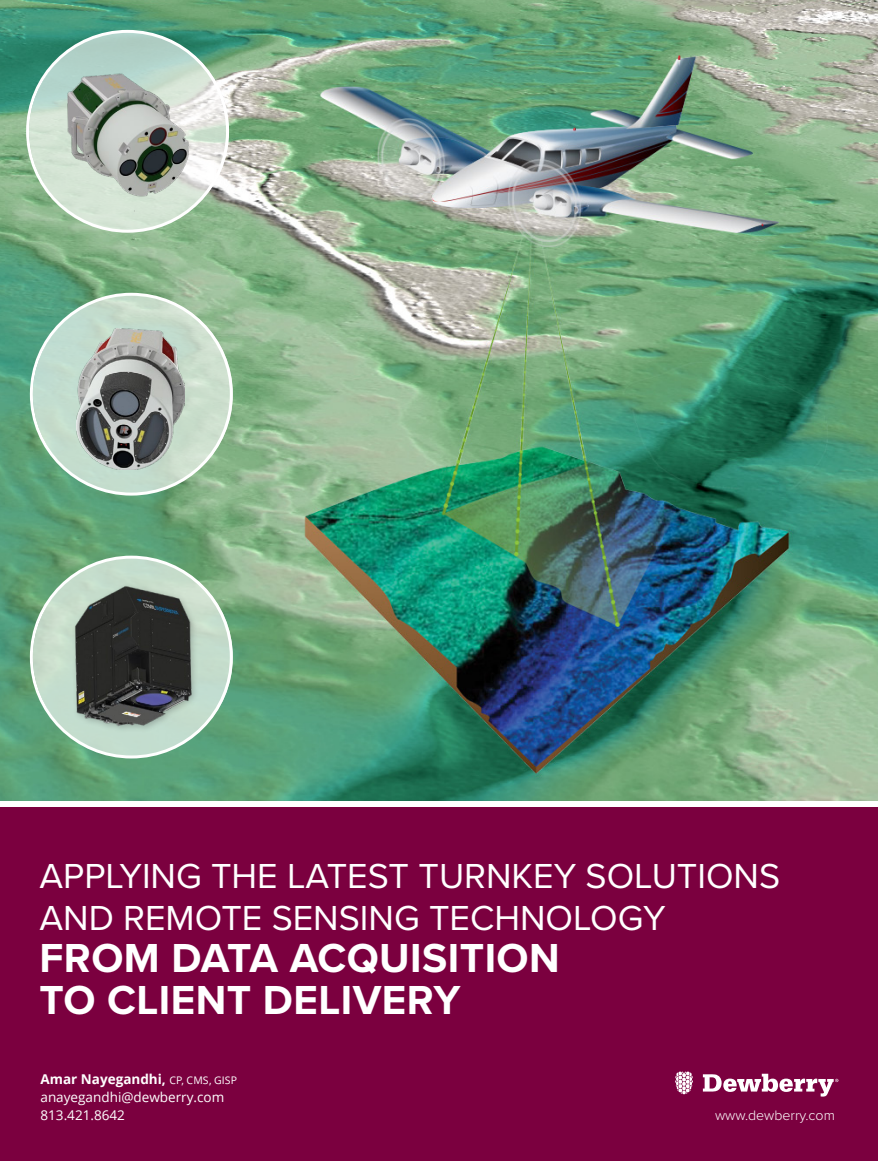
<style>
.page{position:relative;width:878px;height:1161px;background:#fff}
.page>*{position:absolute;margin:0;border:0;box-sizing:border-box;transform-origin:0 0}
.t1{font:700 42px/42px "Proxima Nova";letter-spacing:.01em;color:#fff}
.t2{font:36px/42px "Proxima Nova";color:#fff}
.t3{font:300 14.25px "Proxima Nova";color:#fff}
.t4{font:13.5px/18px "Open Sans";color:#fff}
.s1{font-weight:700}
.s2{font-size:10.5px}
</style>
<div class="page">
<div style="left:0;top:807px;width:878px;height:354px;background:#7b003f"></div>
<svg style="left:675px;top:1072px;width:18px;height:22px"></svg>
<svg style="left:702px;top:1074px;width:136px;height:23px"></svg>
<img style="left:0;top:0;width:878px;height:801px">
<svg style="left:29px;top:31px;width:200px;height:200px;background:#c3dbd0"></svg>
<svg style="left:33px;top:294px;width:200px;height:200px;background:#cadfd0"></svg>
<svg style="left:33px;top:557px;width:200px;height:200px;background:#c9dfd0"></svg>
<div style="left:71px;top:582px;width:128px;height:151px;background:#231f20;opacity:.26"></div>
<img style="left:73px;top:585px;width:122px;height:142px">
<img style="left:31px;top:73px;width:214px;height:129px">
<img style="left:76px;top:328px;width:108px;height:141px">
<h2 class="t2" style="left:40px;top:853px;width:742px">APPLYING THE LATEST TURNKEY SOLUTIONS<br>AND REMOTE SENSING TECHNOLOGY</h2>
<h1 class="t1" style="left:40px;top:936px;width:521px">FROM DATA ACQUISITION<br>TO CLIENT DELIVERY</h1>
<p class="t4" style="left:40px;top:1069px;width:198px"><span class="s1">Amar Nayegandhi,</span> <span class="s2">CP, CMS, GISP </span>anayegandhi@dewberry.com<br>813.421.8642</p>
<p class="t3" style="left:715px;top:1105px;width:121px">www.dewberry.com</p>
</div>
